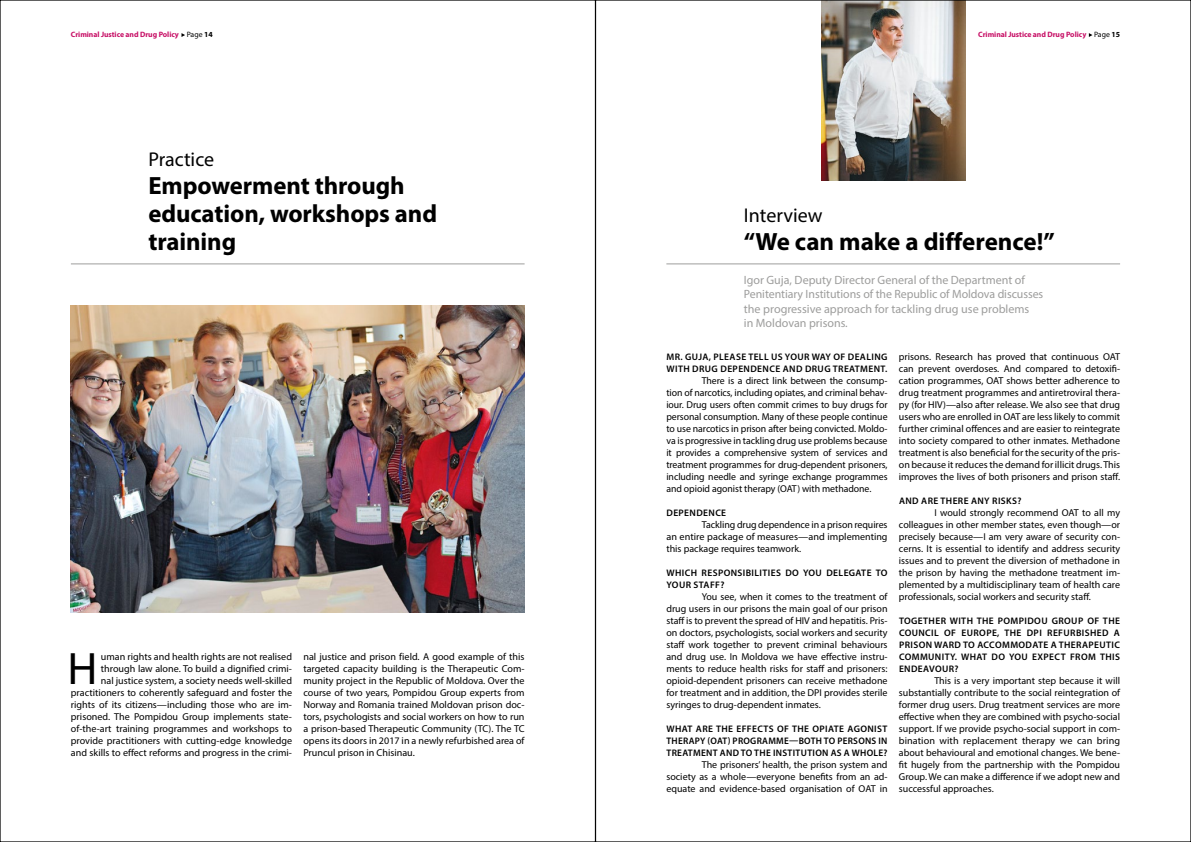
<style>
.page{position:relative;width:1191px;height:842px;background:#fff}
.page>*{position:absolute;margin:0;border:0;box-sizing:border-box;transform-origin:0 0}
.t1{font:45.6px "Myriad Pro";color:#000}
.t2{font:700 25px/28px "Myriad Pro";letter-spacing:-.005em;color:#000}
.t3{font:20px "Myriad Pro";color:#000}
.t4{font:12px/14.4px "Myriad Pro";color:#9d9d9c}
.t5{font:10px/12px "Myriad Pro";color:#000;text-align:justify}
.t6{font:600 9.5px/12px "Myriad Pro";letter-spacing:.04em;color:#000}
.t7{font:700 7.8px "Myriad Pro";letter-spacing:-.005em;color:#c71066}
.s1{font-weight:400;color:#000}
.s2{color:#000}
</style>
<div class="page">
<svg style="left:1088px;top:33px;width:4px;height:4px"></svg>
<svg style="left:181px;top:33px;width:4px;height:4px"></svg>
<hr style="left:666px;top:264px;width:454px;height:1px;background:#9d9d9c">
<hr style="left:71px;top:264px;width:453px;height:1px;background:#9d9d9c">
<img style="left:71px;top:306px;width:453px;height:306px">
<img style="left:821px;top:2px;width:144px;height:178px">
<p class="t7" style="left:71px;top:29px;width:143px">Criminal Justice and Drug Policy <span class="s1">Page</span> <span class="s2">14</span></p>
<p class="t7" style="left:978px;top:29px;width:143px">Criminal Justice and Drug Policy <span class="s1">Page</span> <span class="s2">15</span></p>
<h3 class="t3" style="left:148px;top:146px;width:67px">Practice</h3>
<h2 class="t2" style="left:148px;top:170px;width:290px">Empowerment through education, workshops and training</h2>
<p class="t5" style="left:71px;top:650px;width:223px;text-align:right">uman rights and health rights are not realised through law alone. To build a dignified crimi-<br>nal justice system, a society needs well-skilled practitioners to coherently safeguard and foster the rights of its citizens—including those who are im&shy;prisoned. The Pompidou Group implements state&shy;of-the-art training programmes and workshops to provide practitioners with cutting-edge knowledge and skills to effect reforms and progress in the crimi-</p>
<p class="t5" style="left:303px;top:650px;width:223px">nal justice and prison field. A good example of this targeted capacity building is the Therapeutic Com&shy;munity project in the Republic of Moldova. Over the course of two years, Pompidou Group experts from Norway and Romania trained Moldovan prison doc&shy;tors, psychologists and social workers on how to run a prison-based Therapeutic Community (TC). The TC opens its doors in 2017 in a newly refurbished area of Pruncul prison in Chisinau.</p>
<h1 class="t1" style="left:67px;top:641px;width:32px">H</h1>
<h3 class="t3" style="left:744px;top:202px;width:80px">Interview</h3>
<h2 class="t2" style="left:744px;top:226px;width:312px">“We can make a difference!”</h2>
<p class="t4" style="left:744px;top:273px;width:301px">Igor Guja, Deputy Director General of the Department of Penitentiary Institutions of the Republic of Moldova discusses the progressive approach for tackling drug use problems<br>in Moldovan prisons.</p>
<p class="t6" style="left:666px;top:351px;width:222px">MR. GUJA, PLEASE TELL US YOUR WAY OF DEALING<br>WITH DRUG DEPENDENCE AND DRUG TREATMENT.</p>
<p class="t5" style="left:666px;top:374px;width:223px;text-indent:35px">There is a direct link between the consump&shy;tion of narcotics, including opiates, and criminal behav&shy;iour. Drug users often commit crimes to buy drugs for personal consumption. Many of these people continue to use narcotics in prison after being convicted. Moldo&shy;va is progressive in tackling drug use problems because it provides a comprehensive system of services and treatment programmes for drug-dependent prisoners, including needle and syringe exchange programmes and opioid agonist therapy (OAT) with methadone.</p>
<p class="t6" style="left:666px;top:507px;width:61px">DEPENDENCE</p>
<p class="t5" style="left:666px;top:518px;width:223px;text-indent:35px">Tackling drug dependence in a prison requires an entire package of measures—and implementing this package requires teamwork.</p>
<p class="t6" style="left:666px;top:567px;width:222px">WHICH RESPONSIBILITIES DO YOU DELEGATE TO<br>YOUR STAFF?</p>
<p class="t5" style="left:666px;top:590px;width:223px;text-indent:35px">You see, when it comes to the treatment of drug users in our prisons the main goal of our prison staff is to prevent the spread of HIV and hepatitis. Pris&shy;on doctors, psychologists, social workers and security staff work together to prevent criminal behaviours and drug use. In Moldova we have effective instru&shy;ments to reduce health risks for staff and prisoners: opioid-dependent prisoners can receive methadone for treatment and in addition, the DPI provides sterile syringes to drug-dependent inmates.</p>
<p class="t6" style="left:666px;top:723px;width:222px;text-align:justify">WHAT ARE THE EFFECTS OF THE OPIATE AGONIST THERAPY (OAT) PROGRAMME—BOTH TO PERSONS IN TREATMENT AND TO THE INSTITUTION AS A WHOLE?</p>
<p class="t5" style="left:666px;top:758px;width:223px;text-indent:35px">The prisoners’ health, the prison system and society as a whole—everyone benefits from an ad&shy;equate and evidence-based organisation of OAT in</p>
<p class="t5" style="left:899px;top:350px;width:223px">prisons. Research has proved that continuous OAT can prevent overdoses. And compared to detoxifi&shy;cation programmes, OAT shows better adherence to drug treatment programmes and antiretroviral thera&shy;py (for HIV)—also after release. We also see that drug users who are enrolled in OAT are less likely to commit further criminal offences and are easier to reintegrate into society compared to other inmates. Methadone treatment is also beneficial for the security of the pris&shy;on because it reduces the demand for illicit drugs. This improves the lives of both prisoners and prison staff.</p>
<p class="t6" style="left:899px;top:495px;width:124px">AND ARE THERE ANY RISKS?</p>
<p class="t5" style="left:899px;top:506px;width:223px;text-indent:35px">I would strongly recommend OAT to all my colleagues in other member states, even though—or precisely because—I am very aware of security con&shy;cerns. It is essential to identify and address security issues and to prevent the diversion of methadone in the prison by having the methadone treatment im&shy;plemented by a multidisciplinary team of health care professionals, social workers and security staff.</p>
<p class="t6" style="left:899px;top:615px;width:222px;text-align:justify">TOGETHER WITH THE POMPIDOU GROUP OF THE COUNCIL OF EUROPE, THE DPI REFURBISHED A PRISON WARD TO ACCOMMODATE A THERAPEUTIC COMMUNITY. WHAT DO YOU EXPECT FROM THIS ENDEAVOUR?</p>
<p class="t5" style="left:899px;top:674px;width:223px;text-indent:35px">This is a very important step because it will substantially contribute to the social reintegration of former drug users. Drug treatment services are more effective when they are combined with psycho-social support. If we provide psycho-social support in com&shy;bination with replacement therapy we can bring about behavioural and emotional changes. We bene&shy;fit hugely from the partnership with the Pompidou Group. We can make a difference if we adopt new and successful approaches.</p>
</div>
